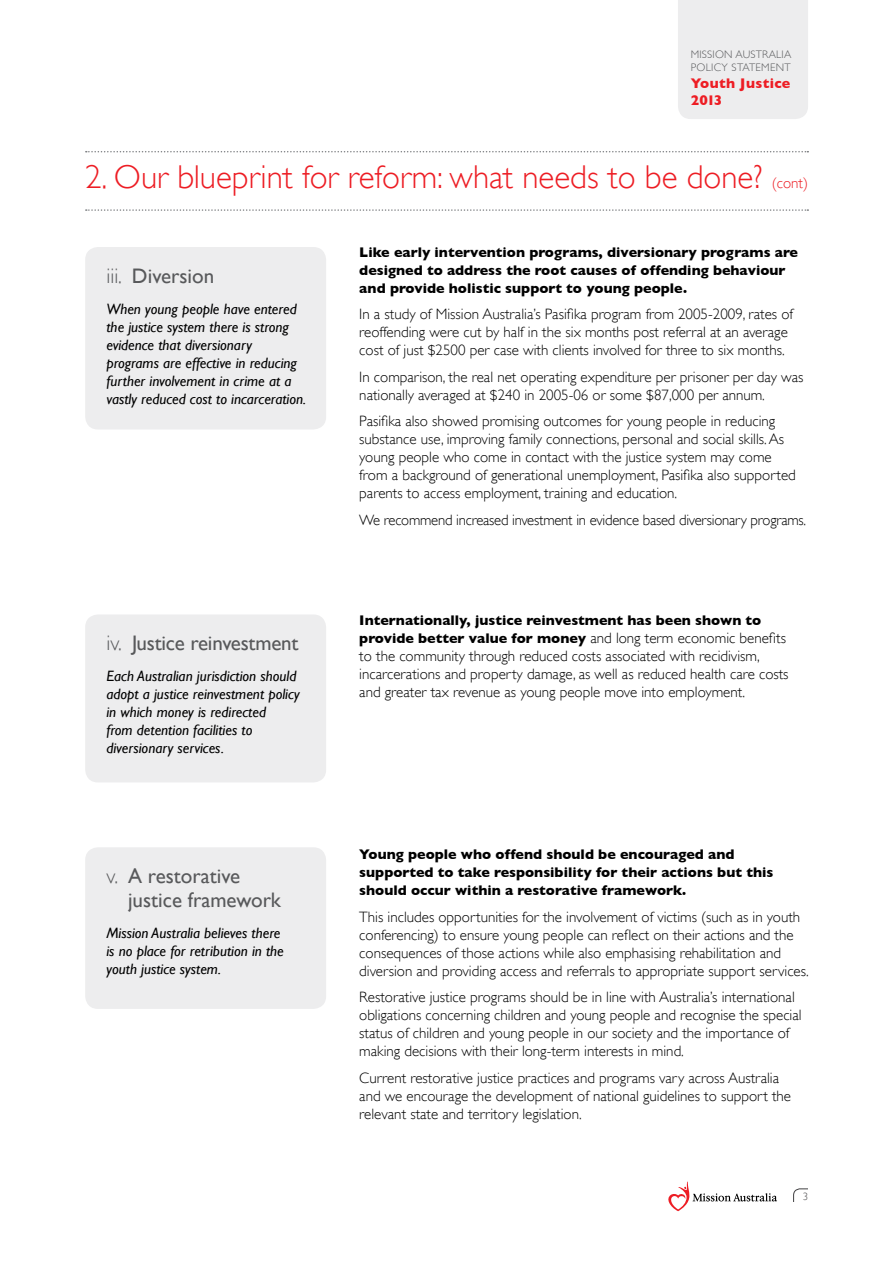
<style>
.page{position:relative;width:893px;height:1263px;background:#fff}
.page>*{position:absolute;margin:0;border:0;box-sizing:border-box;transform-origin:0 0}
.t1{font:300 33px "Gill Sans";color:#ed1d24}
.t2{font:21px/24px "Gill Sans";color:#58595b}
.t3{font:300 15px/18px "Gill Sans";color:#000}
.t4{font:italic 15px/18px "Gill Sans";color:#000}
.t5{font:700 14.25px/18px "Gill Sans";color:#000}
.t6{font:700 14.25px/17.1px "Gill Sans";letter-spacing:.02em;color:#ed1d24}
.t7{font:300 10.95px/13px "Gill Sans";letter-spacing:.02em;color:#58595b}
.t8{font:300 10.5px "Gill Sans";color:#414042}
.s1{font-size:15px}
.s2{font-weight:300}
.s3{font-weight:700;font-size:14.25px}
</style>
<div class="page">
<svg style="left:668px;top:1181px;width:109px;height:30px"></svg>
<div style="left:793px;top:1189px;width:25px;height:21px;border:1px solid #414042;border-radius:6px"></div>
<div style="left:786px;top:1202px;width:37px;height:11px;background:#fff"></div>
<div style="left:808px;top:1182px;width:25px;height:50px;background:#fff"></div>
<div style="left:678px;top:0;width:130px;height:119px;background:#ededee"></div>
<svg style="left:86px;top:151px;width:722px;height:1px"></svg>
<svg style="left:86px;top:209px;width:722px;height:2px"></svg>
<div style="left:85px;top:247px;width:241px;height:182px;background:#ededee;border-radius:13px"></div>
<div style="left:85px;top:614px;width:241px;height:168px;background:#ededee;border-radius:13px"></div>
<div style="left:85px;top:847px;width:241px;height:162px;background:#ededee;border-radius:13px"></div>
<p class="t7" style="left:691px;top:48px;width:102px">mission australia policy statement</p>
<p class="t6" style="left:691px;top:75px;width:101px">Youth Justice<br>2013</p>
<h1 class="t1" style="left:85px;top:158px;width:724px">2. Our blueprint for reform: what needs to be done? <span class="s1">(cont)</span></h1>
<h2 class="t2" style="left:106px;top:263px;width:109px"><span class="s2">iii.</span> Diversion</h2>
<p class="t4" style="left:106px;top:299px;width:201px">When young people have entered the justice system there is strong evidence that diversionary programs are effective in reducing further involvement in crime at a vastly reduced cost to incarceration.</p>
<h2 class="t2" style="left:106px;top:631px;width:194px"><span class="s2">iv.</span> Justice reinvestment</h2>
<p class="t4" style="left:106px;top:667px;width:195px">Each Australian jurisdiction should adopt a justice reinvestment policy in which money is redirected<br>from detention facilities to diversionary services.</p>
<h2 class="t2" style="left:128px;top:864px;width:154px;text-indent:-22px"><span class="s2">v.</span> A restorative justice framework</h2>
<p class="t4" style="left:106px;top:924px;width:179px">Mission Australia believes there is no place for retribution in the youth justice system.</p>
<p class="t5" style="left:359px;top:243px;width:440px">Like early intervention programs, diversionary programs are designed to address the root causes of offending behaviour and provide holistic support to young people.</p>
<p class="t3" style="left:359px;top:305px;width:435px">In a study of Mission Australia’s Pasifika program from 2005-2009, rates of reoffending were cut by half in the six months post referral at an average cost of just $2500 per case with clients involved for three to six months.</p>
<p class="t3" style="left:359px;top:368px;width:446px">I n comparison, the real net operating expenditure per prisoner per day was nationally averaged at $240 in 2005-06 or some $87,000 per annum.</p>
<p class="t3" style="left:359px;top:412px;width:438px">Pasifika also showed promising outcomes for young people in reducing substance use, improving family connections, personal and social skills. As young people who come in contact with the justice system may come from a background of generational unemployment, Pasifika also supported parents to access employment, training and education.</p>
<p class="t3" style="left:359px;top:511px;width:448px">We recommend increased investment in evidence based diversionary programs.</p>
<p class="t5" style="left:359px;top:611px;width:404px">Internationally, justice reinvestment has been shown to</p>
<p class="t3" style="left:359px;top:629px;width:431px"><span class="s3">provide better value for money</span> and long term economic benefits to the community through reduced costs associated with recidivism, incarcerations and property damage, as well as reduced health care costs and greater tax revenue as young people move into employment.</p>
<p class="t5" style="left:359px;top:845px;width:415px">Young people who offend should be encouraged and supported to take responsibility for their actions but this should occur within a restorative framework.</p>
<p class="t3" style="left:359px;top:908px;width:451px">This includes opportunities for the involvement of victims (such as in youth conferencing) to ensure young people can reflect on their actions and the consequences of those actions while also emphasising rehabilitation and diversion and providing access and referrals to appropriate support services.</p>
<p class="t3" style="left:359px;top:988px;width:444px">Restorative justice programs should be in line with Australia’s international obligations concerning children and young people and recognise the special status of children and young people in our society and the importance of making decisions with their long-term interests in mind.</p>
<p class="t3" style="left:359px;top:1069px;width:433px">Current restorative justice practices and programs vary across Australia and we encourage the development of national guidelines to support the relevant state and territory legislation.</p>
<p class="t8" style="left:803px;top:1191px;width:7px">3</p>
</div>
